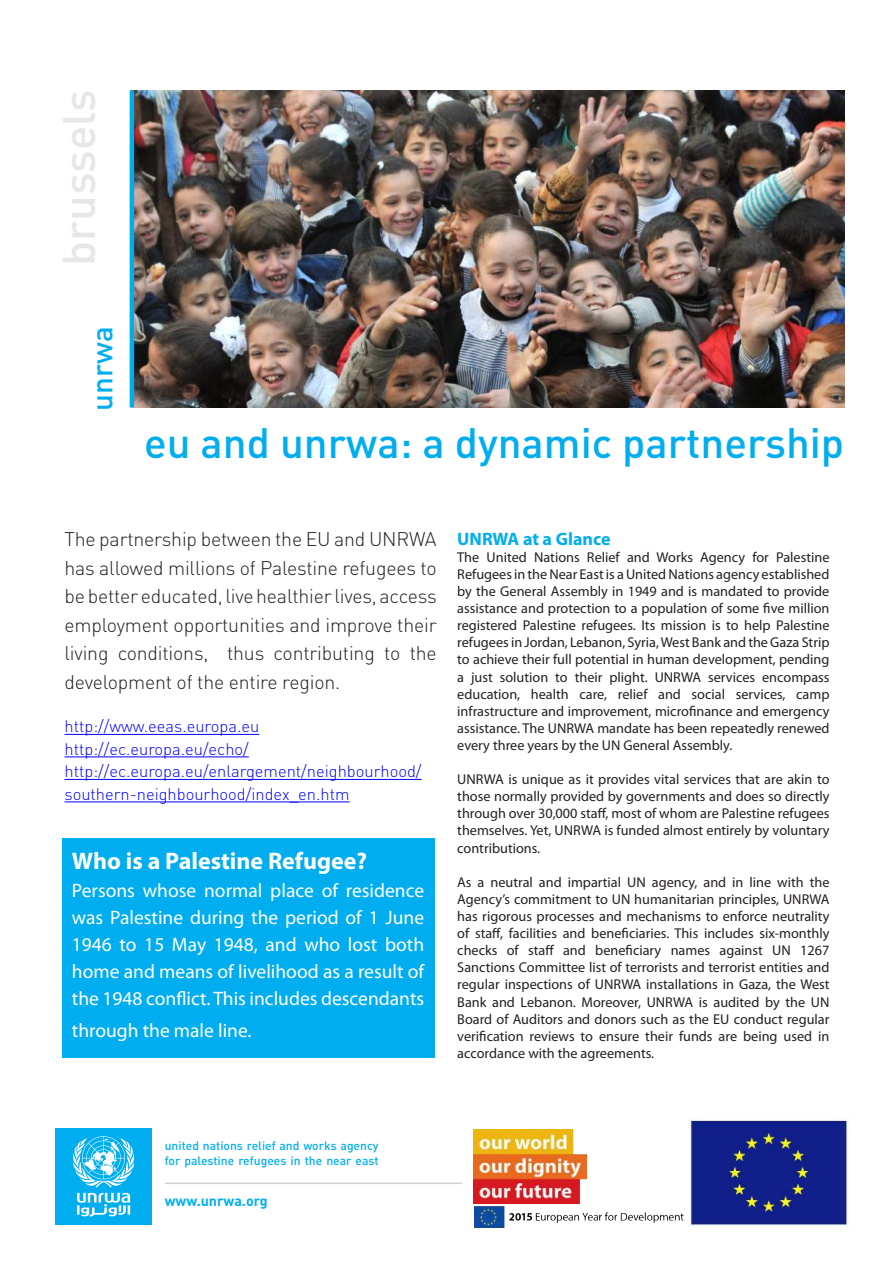
<style>
.page{position:relative;width:893px;height:1263px;background:#fff}
.page>*{position:absolute;margin:0;border:0;box-sizing:border-box;transform-origin:0 0}
.t1{font:500 45.15px "DIN Pro";color:#e6e7e9}
.t2{font:500 42px "DIN Pro";color:#00aeef}
.t3{font:500 29.7px "DIN Pro";color:#00aeef}
.t4{font:700 24px "Myriad Pro";color:#fff}
.t5{font:300 19.5px/28.5px "DIN Pro";letter-spacing:-.01em;color:#231f20;text-align:justify}
.t6{font:19.5px/27px "Myriad Pro";color:#fff;text-align:justify}
.t7{font:700 18px "Myriad Pro";color:#00aeef}
.t8{font:300 16.5px/22.5px "DIN Pro";color:#00f}
.t9{font:14.25px/17.1px "Myriad Pro";color:#231f20;text-align:justify}
.t10{font:700 14.25px "DIN";color:#00aeef}
.t11{font:500 12.15px/14.5px "DIN Pro";color:#00aeef}
</style>
<div class="page">
<img style="left:689px;top:1118px;width:159px;height:109px">
<img style="left:473px;top:1129px;width:114px;height:75px">
<img style="left:474px;top:1199px;width:209px;height:29px">
<img style="left:134px;top:90px;width:710px;height:317px">
<hr style="left:130px;top:90px;width:4px;height:317px;background:#00aeef">
<div style="left:55px;top:1128px;width:97px;height:97px;background:#00aeef"></div>
<svg style="left:77px;top:1193px;width:53px;height:23px"></svg>
<svg style="left:73px;top:1136px;width:61px;height:51px"></svg>
<hr style="left:65px;top:734px;width:194px;height:1px;background:#00f">
<hr style="left:65px;top:756px;width:184px;height:1px;background:#00f">
<hr style="left:65px;top:779px;width:357px;height:1px;background:#00f">
<hr style="left:65px;top:801px;width:285px;height:1px;background:#00f">
<div style="left:63px;top:838px;width:372px;height:220px;background:#00aeef"></div>
<hr style="left:165px;top:1182px;width:297px;height:2px;background:#d1d2d4">
<h1 class="t1" style="left:48px;top:266px;width:178px;rotate:-90deg">brussels</h1>
<h3 class="t3" style="left:82px;top:411px;width:86px;rotate:-90deg">unrwa</h3>
<h2 class="t2" style="left:144px;top:414px;width:701px">eu and unrwa: a dynamic partnership</h2>
<p class="t5" style="left:65px;top:524px;width:374px">The partnership between the EU and UNRWA has allowed millions of Palestine refugees to be better educated, live healthier lives, access employment opportunities and improve their living conditions, thus contributing to the development of the entire region.</p>
<p class="t8" style="left:65px;top:714px;width:359px">http://www.eeas.europa.eu http://ec.europa.eu/echo/ http://ec.europa.eu/enlargement/neighbourhood/ southern-neighbourhood/index_en.htm</p>
<h3 class="t4" style="left:72px;top:845px;width:297px">Who is a Palestine Refugee?</h3>
<h3 class="t6" style="left:72px;top:877px;width:354px">Persons whose normal place of residence was Palestine during the period of 1 June 1946 to 15 May 1948, and who lost both home and means of livelihood as a result of the 1948 conflict. This includes descendants</h3>
<h3 class="t6" style="left:72px;top:1016px;width:181px">through the male line.</h3>
<p class="t7" style="left:457px;top:527px;width:155px">UNRWA at a Glance</p>
<p class="t9" style="left:457px;top:548px;width:374px">The United Nations Relief and Works Agency for Palestine Refugees in the Near East is a United Nations agency established by the General Assembly in 1949 and is mandated to provide assistance and protection to a population of some five million registered Palestine refugees. Its mission is to help Palestine refugees in Jordan, Lebanon, Syria, West Bank and the Gaza Strip to achieve their full potential in human development, pending a just solution to their plight. UNRWA services encompass education, health care, relief and social services, camp infrastructure and improvement, microfinance and emergency assistance. The UNRWA mandate has been repeatedly renewed every three years by the UN General Assembly.</p>
<p class="t9" style="left:457px;top:771px;width:374px">UNRWA is unique as it provides vital services that are akin to those normally provided by governments and does so directly through over 30,000 staff, most of whom are Palestine refugees themselves. Yet, UNRWA is funded almost entirely by voluntary contributions.</p>
<p class="t9" style="left:457px;top:873px;width:374px">As a neutral and impartial UN agency, and in line with the Agency’s commitment to UN humanitarian principles, UNRWA has rigorous processes and mechanisms to enforce neutrality of staff, facilities and beneficiaries. This includes six-monthly checks of staff and beneficiary names against UN 1267<br>Sanctions Committee list of terrorists and terrorist entities and regular inspections of UNRWA installations in Gaza, the West Bank and Lebanon. Moreover, UNRWA is audited by the UN Board of Auditors and donors such as the EU conduct regular verification reviews to ensure their funds are being used in accordance with the agreements.</p>
<p class="t11" style="left:165px;top:1138px;width:215px">united nations relief and works agency for palestine refugees in the near east</p>
<p class="t10" style="left:165px;top:1191px;width:104px">www.unrwa.org</p>
</div>
